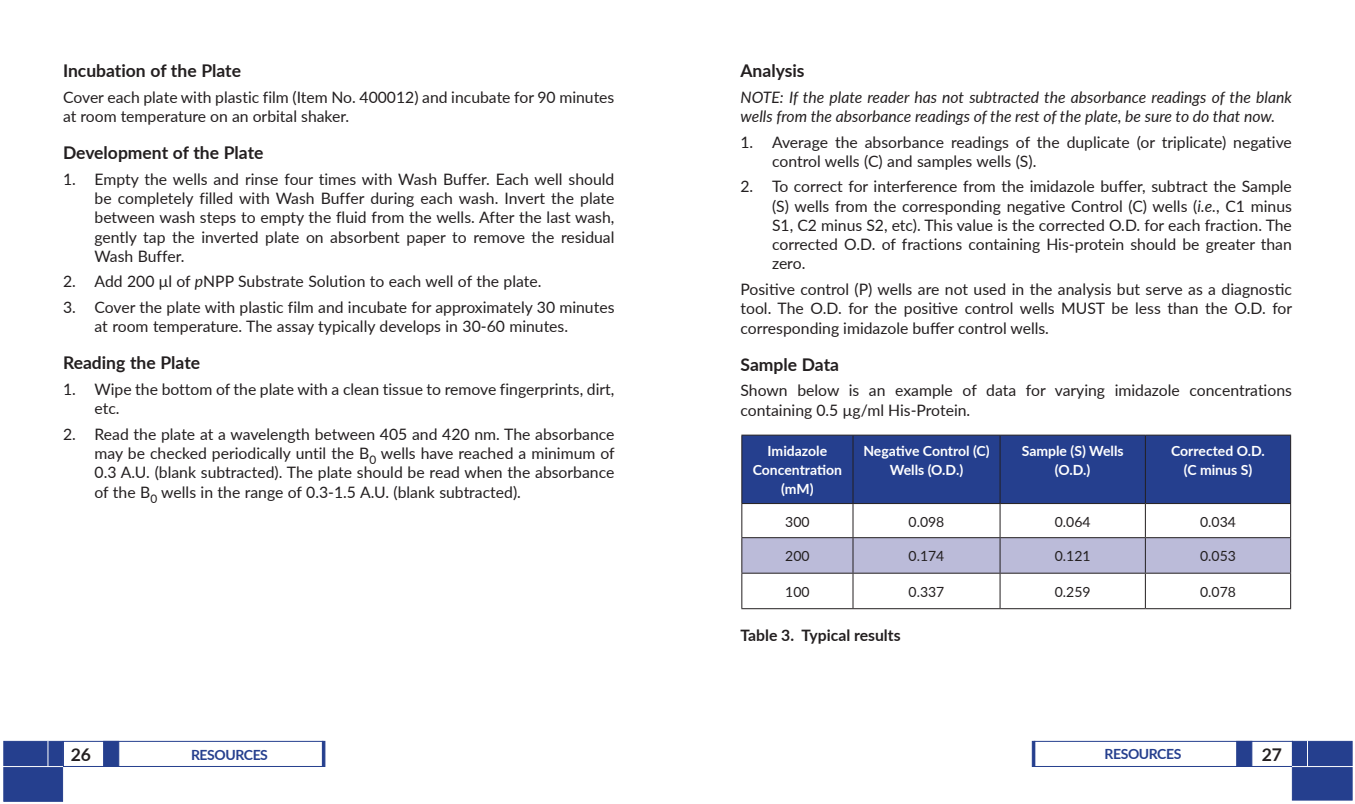
<style>
.page{position:relative;width:1355px;height:804px;background:#fff}
.page>*{position:absolute;margin:0;border:0;box-sizing:border-box;transform-origin:0 0}
.Sub-heading{font:700 17.5px "Lato";color:#231f20}
.Long__List{font:15.75px/19.2px "Lato";color:#231f20;text-align:justify}
.Body_Text{font:15.75px/19.2px "Lato";color:#231f20}
.Body_Text-2{font:italic 15.75px/19.2px "Lato";color:#231f20}
.t1{font:700 15.75px "Lato";color:#231f20}
.Table_Heading{font:700 14px/19.2px "Lato";color:#fff;text-align:center}
.Table_Body_Text{font:14px "Lato";color:#231f20}
.t2{font:700 14px "Lato";letter-spacing:-.03em;color:#253f8e}
.s1{font-style:italic}
</style>
<div class="page">
<div style="left:3px;top:740px;width:60px;height:61px;background:#253f8e;border:1px solid #253f8e"></div>
<div style="left:63px;top:740px;width:260px;height:26px;border:1px solid #253f8e"></div>
<div style="left:103px;top:740px;width:16px;height:26px;background:#253f8e;border:1px solid #253f8e"></div>
<hr style="left:322px;top:740px;width:3px;height:26px;background:#253f8e">
<div style="left:1291px;top:740px;width:61px;height:60px;background:#253f8e;border:1px solid #253f8e"></div>
<div style="left:1033px;top:740px;width:259px;height:26px;border:1px solid #253f8e"></div>
<div style="left:1236px;top:740px;width:16px;height:26px;background:#253f8e;border:1px solid #253f8e"></div>
<div style="left:1032px;top:740px;width:3px;height:26px;background:#253f8e;border:1px solid #253f8e"></div>
<svg style="left:48px;top:740px;width:1px;height:25px"></svg>
<hr style="left:0;top:765px;width:63px;height:1px;background:#fff">
<svg style="left:1307px;top:740px;width:1px;height:25px"></svg>
<hr style="left:1292px;top:765px;width:62px;height:1px;background:#fff">
<div style="left:742px;top:435px;width:548px;height:68px;background:#253f8e"></div>
<svg style="left:742px;top:504px;width:548px;height:104px"></svg>
<div style="left:742px;top:538px;width:548px;height:34px;background:#bbbbd9"></div>
<hr style="left:741px;top:434px;width:112px;height:1px;background:#231f20">
<hr style="left:741px;top:435px;width:1px;height:68px;background:#231f20">
<hr style="left:741px;top:503px;width:112px;height:1px;background:#231f20">
<hr style="left:741px;top:504px;width:1px;height:33px;background:#231f20">
<hr style="left:741px;top:537px;width:112px;height:1px;background:#231f20">
<hr style="left:741px;top:538px;width:1px;height:34px;background:#231f20">
<hr style="left:741px;top:572px;width:112px;height:1px;background:#231f20">
<hr style="left:741px;top:573px;width:1px;height:35px;background:#231f20">
<hr style="left:741px;top:608px;width:112px;height:1px;background:#231f20">
<hr style="left:853px;top:434px;width:147px;height:1px;background:#231f20">
<hr style="left:852px;top:435px;width:1px;height:68px;background:#231f20">
<hr style="left:1000px;top:434px;width:145px;height:1px;background:#231f20">
<hr style="left:1145px;top:434px;width:146px;height:1px;background:#231f20">
<hr style="left:853px;top:503px;width:147px;height:1px;background:#231f20">
<hr style="left:852px;top:504px;width:1px;height:33px;background:#231f20">
<hr style="left:1000px;top:503px;width:145px;height:1px;background:#231f20">
<hr style="left:1145px;top:503px;width:146px;height:1px;background:#231f20">
<hr style="left:853px;top:537px;width:147px;height:1px;background:#231f20">
<hr style="left:852px;top:538px;width:1px;height:34px;background:#231f20">
<hr style="left:1000px;top:537px;width:145px;height:1px;background:#231f20">
<hr style="left:1145px;top:537px;width:146px;height:1px;background:#231f20">
<hr style="left:853px;top:572px;width:147px;height:1px;background:#231f20">
<hr style="left:852px;top:573px;width:1px;height:35px;background:#231f20">
<hr style="left:1000px;top:572px;width:145px;height:1px;background:#231f20">
<hr style="left:1145px;top:572px;width:146px;height:1px;background:#231f20">
<hr style="left:853px;top:608px;width:147px;height:1px;background:#231f20">
<hr style="left:1000px;top:608px;width:145px;height:1px;background:#231f20">
<hr style="left:1145px;top:608px;width:146px;height:1px;background:#231f20">
<hr style="left:999px;top:435px;width:1px;height:68px;background:#231f20">
<hr style="left:1144px;top:435px;width:1px;height:68px;background:#231f20">
<hr style="left:1290px;top:435px;width:1px;height:68px;background:#231f20">
<hr style="left:999px;top:504px;width:1px;height:33px;background:#231f20">
<hr style="left:1144px;top:504px;width:1px;height:33px;background:#231f20">
<hr style="left:1290px;top:504px;width:1px;height:33px;background:#231f20">
<hr style="left:999px;top:538px;width:1px;height:34px;background:#231f20">
<hr style="left:1144px;top:538px;width:1px;height:34px;background:#231f20">
<hr style="left:1290px;top:538px;width:1px;height:34px;background:#231f20">
<hr style="left:999px;top:573px;width:1px;height:35px;background:#231f20">
<hr style="left:1144px;top:573px;width:1px;height:35px;background:#231f20">
<hr style="left:1290px;top:573px;width:1px;height:35px;background:#231f20">
<p class="Sub-heading" style="left:63px;top:58px;width:180px">Incubation of the Plate</p>
<p class="Body_Text" style="left:63px;top:87px;width:553px">Cover each plate with plastic film (Item No. 400012) and incubate for 90 minutes at room temperature on an orbital shaker.</p>
<p class="Sub-heading" style="left:63px;top:140px;width:202px">Development of the Plate</p>
<p class="Long__List" style="left:94px;top:169px;width:521px;text-indent:-32px">1. Empty the wells and rinse four times with Wash Buffer. Each well should be completely filled with Wash Buffer during each wash. Invert the plate between wash steps to empty the fluid from the wells. After the last wash, gently tap the inverted plate on absorbent paper to remove the residual Wash Buffer.</p>
<p class="Long__List" style="left:63px;top:271px;width:480px">2. Add 200 μl of <span class="s1">p</span>NPP Substrate Solution to each well of the plate.</p>
<p class="Long__List" style="left:94px;top:297px;width:521px;text-indent:-32px">3. Cover the plate with plastic film and incubate for approximately 30 minutes at room temperature. The assay typically develops in 30-60 minutes.</p>
<p class="Sub-heading" style="left:63px;top:350px;width:139px">Reading the Plate</p>
<p class="Long__List" style="left:94px;top:379px;width:521px;text-indent:-32px">1. Wipe the bottom of the plate with a clean tissue to remove fingerprints, dirt, etc.</p>
<p class="Long__List" style="left:94px;top:423px;width:522px;text-indent:-32px">2. Read the plate at a wavelength between 405 and 420 nm. The absorbance may be checked periodically until the B<sub>0</sub> wells have reached a minimum of 0.3 A.U. (blank subtracted). The plate should be read when the absorbance of the B<sub>0</sub> wells in the range of 0.3-1.5 A.U. (blank subtracted).</p>
<p class="Sub-heading" style="left:740px;top:58px;width:66px">Analysis</p>
<p class="Body_Text-2" style="left:740px;top:87px;width:553px">NOTE: If the plate reader has not subtracted the absorbance readings of the blank wells from the absorbance readings of the rest of the plate, be sure to do that now.</p>
<p class="Long__List" style="left:772px;top:131px;width:521px;text-indent:-32px">1. Average the absorbance readings of the duplicate (or triplicate) negative control wells (C) and samples wells (S).</p>
<p class="Long__List" style="left:772px;top:176px;width:521px;text-indent:-32px">2. To correct for interference from the imidazole buffer, subtract the Sample (S) wells from the corresponding negative Control (C) wells (<span class="s1">i.e.</span>, C1 minus S1, C2 minus S2, etc). This value is the corrected O.D. for each fraction. The corrected O.D. of fractions containing His-protein should be greater than zero.</p>
<p class="Body_Text" style="left:740px;top:279px;width:553px;text-align:justify">Positive control (P) wells are not used in the analysis but serve as a diagnostic tool. The O.D. for the positive control wells MUST be less than the O.D. for corresponding imidazole buffer control wells.</p>
<p class="Sub-heading" style="left:740px;top:351px;width:100px">Sample Data</p>
<p class="Body_Text" style="left:740px;top:380px;width:553px">Shown below is an example of data for varying imidazole concentrations containing 0.5 µg/ml His-Protein.</p>
<p class="Table_Heading" style="left:753px;top:440px;width:91px">Imidazole<br>Concentration (mM)</p>
<p class="Table_Heading" style="left:863px;top:440px;width:128px">Negative Control (C)<br>Wells (O.D.)</p>
<p class="Table_Heading" style="left:1021px;top:440px;width:103px">Sample (S) Wells (O.D.)</p>
<p class="Table_Heading" style="left:1171px;top:440px;width:95px">Corrected O.D. (C minus S)</p>
<p class="Table_Body_Text" style="left:785px;top:512px;width:26px">300</p>
<p class="Table_Body_Text" style="left:908px;top:512px;width:37px">0.098</p>
<p class="Table_Body_Text" style="left:1054px;top:512px;width:37px">0.064</p>
<p class="Table_Body_Text" style="left:1200px;top:512px;width:37px">0.034</p>
<p class="Table_Body_Text" style="left:785px;top:546px;width:26px">200</p>
<p class="Table_Body_Text" style="left:908px;top:546px;width:37px">0.174</p>
<p class="Table_Body_Text" style="left:1054px;top:546px;width:37px">0.121</p>
<p class="Table_Body_Text" style="left:1200px;top:546px;width:37px">0.053</p>
<p class="Table_Body_Text" style="left:785px;top:581px;width:26px">100</p>
<p class="Table_Body_Text" style="left:908px;top:581px;width:37px">0.337</p>
<p class="Table_Body_Text" style="left:1054px;top:581px;width:37px">0.259</p>
<p class="Table_Body_Text" style="left:1200px;top:581px;width:37px">0.078</p>
<p class="t1" style="left:740px;top:623px;width:162px">Table 3. Typical results</p>
<p class="Sub-heading" style="left:71px;top:741px;width:22px">26</p>
<p class="t2" style="left:191px;top:744px;width:78px">RESOURCES</p>
<p class="t2" style="left:1104px;top:743px;width:78px">RESOURCES</p>
<p class="Sub-heading" style="left:1261px;top:741px;width:22px">27</p>
</div>
